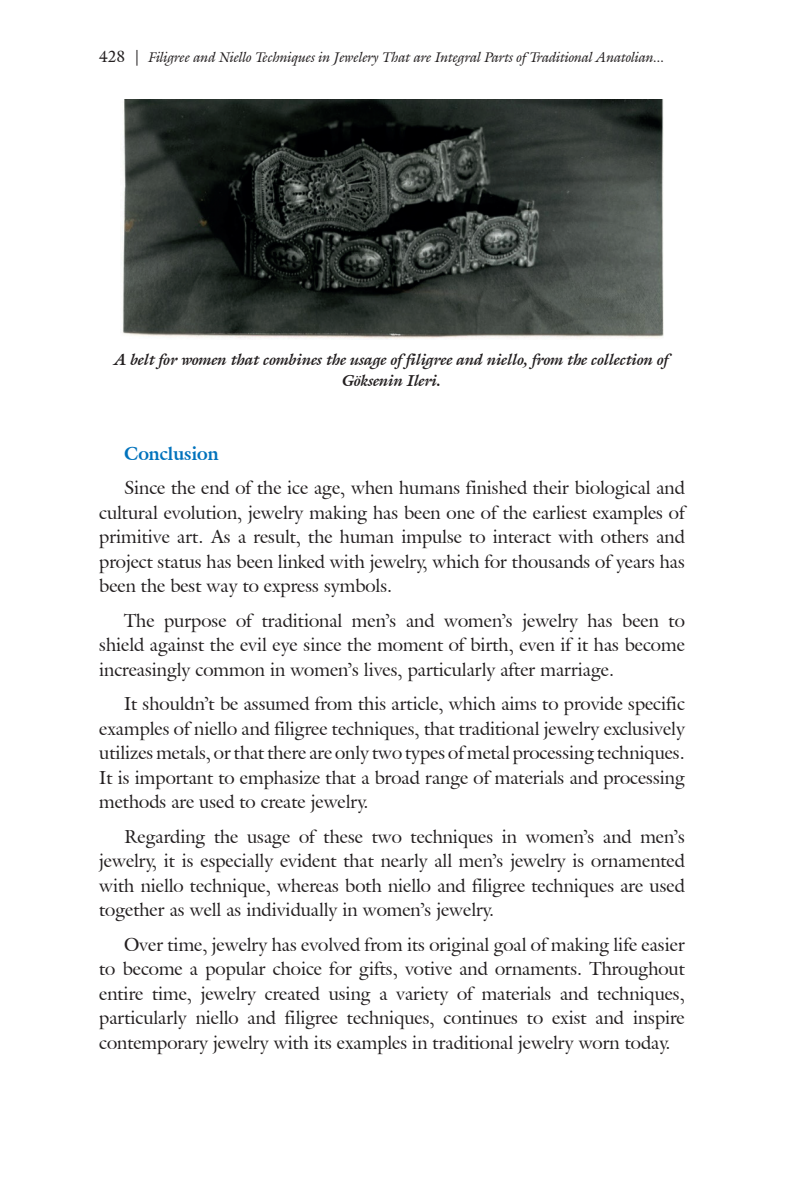
<style>
.page{position:relative;width:794px;height:1191px;background:#fff}
.page>*{position:absolute;margin:0;border:0;box-sizing:border-box;transform-origin:0 0}
.t1{font:18.38px/24.5px "Galliard IT Cby BT";color:#231f20;text-align:justify}
.t2{font:700 18.38px "Galliard IT Cby BT";color:#0072bc}
.t3{font:italic 700 15.75px/21px "Galliard IT Cby BT";color:#231f20;text-align:center}
.t4{font:italic 14px "Galliard IT Cby BT";color:#231f20}
.s1{font-style:normal;font-size:15.75px}
</style>
<div class="page">
<img style="left:122px;top:99px;width:541px;height:240px">
<p class="t4" style="left:99px;top:47px;width:567px"><span class="s1">428 |</span> Filigree and Niello Techniques in Jewelery That are Integral Parts of Traditional Anatolian...</p>
<p class="t3" style="left:115px;top:349px;width:555px">A belt for women that combines the usage of filigree and niello, from the collection of<br>Göksenin Ileri.</p>
<p class="t2" style="left:124px;top:441px;width:96px">Conclusion</p>
<p class="t1" style="left:99px;top:475px;width:587px;text-indent:25px">Since the end of the ice age, when humans finished their biological and cultural evolution, jewelry making has been one of the earliest examples of primitive art. As a result, the human impulse to interact with others and project status has been linked with jewelry, which for thousands of years has been the best way to express symbols.</p>
<p class="t1" style="left:99px;top:608px;width:587px;text-indent:25px">The purpose of traditional men’s and women’s jewelry has been to shield against the evil eye since the moment of birth, even if it has become increasingly common in women’s lives, particularly after marriage.</p>
<p class="t1" style="left:99px;top:691px;width:587px;text-indent:25px">It shouldn’t be assumed from this article, which aims to provide specific examples of niello and filigree techniques, that traditional jewelry exclusively utilizes metals, or that there are only two types of metal processing techniques.<br>It is important to emphasize that a broad range of materials and processing methods are used to create jewelry.</p>
<p class="t1" style="left:99px;top:824px;width:587px;text-indent:25px">Regarding the usage of these two techniques in women’s and men’s jewelry, it is especially evident that nearly all men’s jewelry is ornamented with niello technique, whereas both niello and filigree techniques are used together as well as individually in women’s jewelry.</p>
<p class="t1" style="left:99px;top:931px;width:587px;text-indent:25px">Over time, jewelry has evolved from its original goal of making life easier to become a popular choice for gifts, votive and ornaments. Throughout entire time, jewelry created using a variety of materials and techniques, particularly niello and filigree techniques, continues to exist and inspire contemporary jewelry with its examples in traditional jewelry worn today.</p>
</div>
